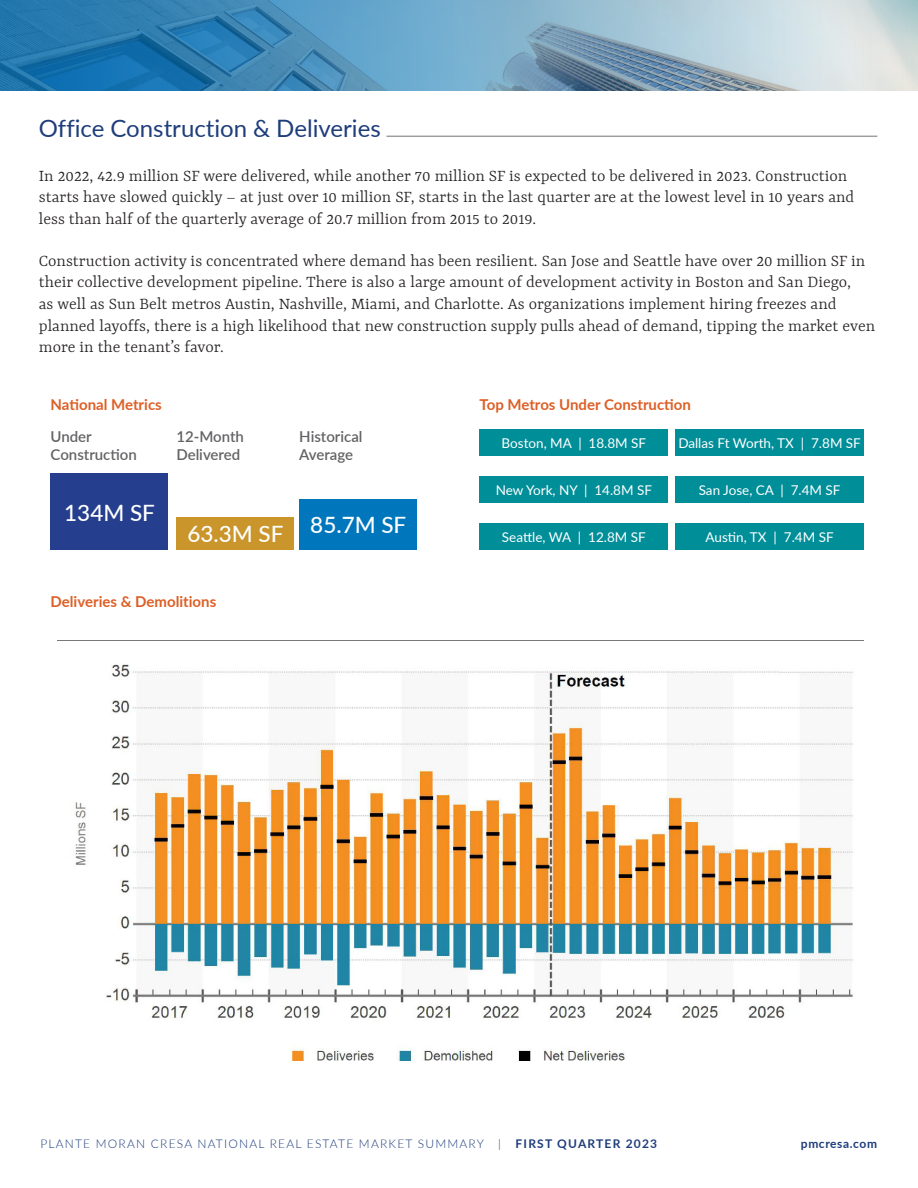
<style>
.page{position:relative;width:918px;height:1188px;background:#fff}
.page>*{position:absolute;margin:0;border:0;box-sizing:border-box;transform-origin:0 0}
.t1{font:24px "Lato";color:#1e3d7b}
.t2{font:500 22.5px "Lato";color:#fff}
.t3{font:300 18px/21.6px "Rasa";color:#231f20}
.t4{font:700 15px "Lato";color:#dd5f26}
.t5{font:600 15px/18px "Lato";color:#636366}
.t6{font:13.5px "Lato";color:#fff}
.t7{font:300 12px "Lato";letter-spacing:.1em;color:#1e3d7b}
.t8{font:700 12px "Lato";letter-spacing:.05em;color:#1e3d7b}
.s1{font-weight:700}
</style>
<div class="page">
<img style="left:57px;top:640px;width:807px;height:420px">
<hr style="left:386px;top:136px;width:491px;height:1px;background:#3e3e3f">
<div style="left:176px;top:517px;width:118px;height:33px;background:#ca952a"></div>
<div style="left:51px;top:474px;width:117px;height:76px;background:#253f8e"></div>
<div style="left:299px;top:499px;width:118px;height:51px;background:#0077bd"></div>
<div style="left:479px;top:429px;width:189px;height:27px;background:#008e98"></div>
<div style="left:479px;top:523px;width:189px;height:27px;background:#008e98"></div>
<div style="left:675px;top:476px;width:189px;height:27px;background:#008e98"></div>
<div style="left:479px;top:476px;width:189px;height:27px;background:#008e98"></div>
<div style="left:675px;top:429px;width:189px;height:27px;background:#008e98"></div>
<div style="left:675px;top:523px;width:189px;height:27px;background:#008e98"></div>
<svg style="left:0;top:0;width:918px;height:91px;background:#71a3c2"></svg>
<p class="t1" style="left:39px;top:111px;width:343px">Office Construction &amp; Deliveries</p>
<p class="t3" style="left:39px;top:166px;width:817px">In 2022, 42.9 million SF were delivered, while another 70 million SF is expected to be delivered in 2023. Construction starts have slowed quickly – at just over 10 million SF, starts in the last quarter are at the lowest level in 10 years and less than half of the quarterly average of 20.7 million from 2015 to 2019.</p>
<p class="t3" style="left:39px;top:251px;width:838px">Construction activity is concentrated where demand has been resilient. San Jose and Seattle have over 20 million SF in their collective development pipeline. There is also a large amount of development activity in Boston and San Diego,<br>as well as Sun Belt metros Austin, Nashville, Miami, and Charlotte. As organizations implement hiring freezes and planned layoffs, there is a high likelihood that new construction supply pulls ahead of demand, tipping the market even more in the tenant’s favor.</p>
<p class="t4" style="left:51px;top:393px;width:113px">National Metrics</p>
<p class="t4" style="left:480px;top:393px;width:213px">Top Metros Under Construction</p>
<p class="t5" style="left:51px;top:426px;width:88px">Under<br>Construction</p>
<p class="t5" style="left:299px;top:426px;width:65px">Historical<br>Average</p>
<p class="t5" style="left:176px;top:426px;width:69px">12-Month<br>Delivered</p>
<p class="t2" style="left:64px;top:496px;width:92px">134M SF</p>
<p class="t2" style="left:187px;top:518px;width:98px">63.3M SF</p>
<p class="t4" style="left:51px;top:591px;width:167px">Deliveries &amp; Demolitions</p>
<p class="t2" style="left:310px;top:509px;width:98px">85.7M SF</p>
<p class="t6" style="left:502px;top:434px;width:146px">Boston, MA | 18.8M SF</p>
<p class="t6" style="left:678px;top:434px;width:184px">Dallas Ft Worth, TX | 7.8M SF</p>
<p class="t6" style="left:496px;top:480px;width:158px">New York, NY | 14.8M SF</p>
<p class="t6" style="left:699px;top:480px;width:143px">San Jose, CA | 7.4M SF</p>
<p class="t6" style="left:502px;top:527px;width:145px">Seattle, WA | 12.8M SF</p>
<p class="t6" style="left:706px;top:527px;width:130px">Austin, TX | 7.4M SF</p>
<p class="t7" style="left:40px;top:1135px;width:618px">PLANTE MORAN CRESA NATIONAL REAL ESTATE MARKET SUMMARY | <span class="s1">FIRST QUARTER 2023</span></p>
<p class="t8" style="left:801px;top:1134px;width:78px">pmcresa.com</p>
</div>
